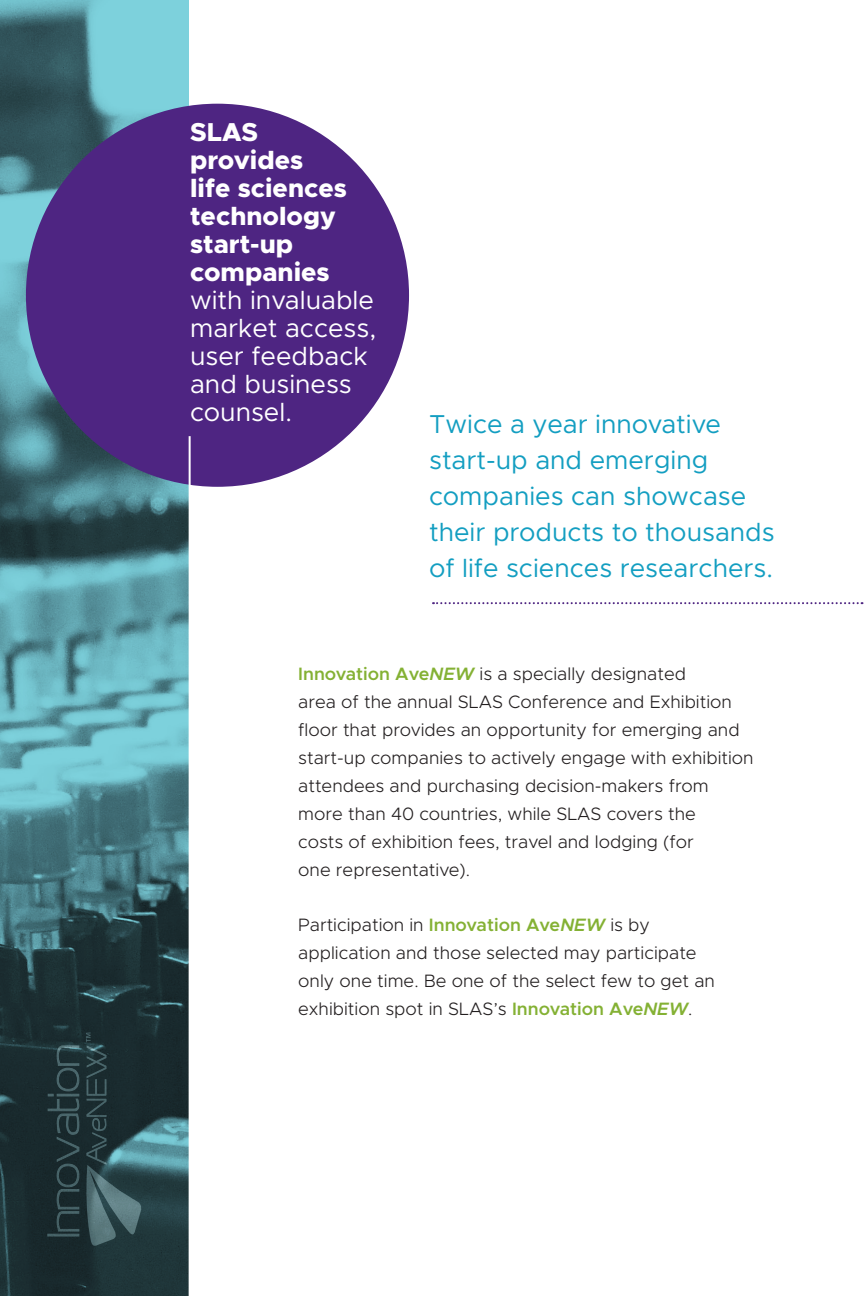
<style>
.page{position:relative;width:864px;height:1296px;background:#fff}
.page>*{position:absolute;margin:0;border:0;box-sizing:border-box;transform-origin:0 0}
.t1{font:26px/36px "Metropolis";color:#139ec1}
.t2{font:26px/28px "Metropolis";color:#fff}
.t3{font:800 26px/28px "Metropolis";color:#fff}
.t4{font:300 18px/28px "Metropolis";color:#231f20}
.s1{font-weight:600;color:#84b134}
.s2{font-weight:600;font-style:italic;color:#84b134}
</style>
<div class="page">
<svg style="left:433px;top:602px;width:430px;height:2px"></svg>
<img style="left:0;top:0;width:189px;height:1296px">
<hr style="left:48px;top:1234px;width:31px;height:2px;background:#fff">
<svg style="left:47px;top:1045px;width:33px;height:187px;background:#23363a"></svg>
<svg style="left:86px;top:1032px;width:57px;height:216px;background:#2f484c"></svg>
<div style="left:26px;top:104px;width:383px;height:383px;background:#4e2582;border-radius:50%"></div>
<hr style="left:189px;top:436px;width:2px;height:860px;background:#fff">
<h1 class="t3" style="left:190px;top:118px;width:158px">SLAS provides life sciences technology start-up companies</h1>
<h1 class="t2" style="left:190px;top:286px;width:188px">with invaluable market access, user feedback and business counsel.</h1>
<h1 class="t1" style="left:429px;top:406px;width:347px">Twice a year innovative start-up and emerging companies can showcase their products to thousands of life sciences researchers.</h1>
<p class="t4" style="left:298px;top:660px;width:457px"><span class="s1">Innovation Ave</span><span class="s2">NEW</span> is a specially designated<br>area of the annual SLAS Conference and Exhibition floor that provides an opportunity for emerging and start-up companies to actively engage with exhibition attendees and purchasing decision-makers from more than 40 countries, while SLAS covers the<br>costs of exhibition fees, travel and lodging (for<br>one representative).</p>
<p class="t4" style="left:298px;top:911px;width:418px">Participation in <span class="s1">Innovation Ave</span><span class="s2">NEW</span> is by application and those selected may participate only one time. Be one of the select few to get an exhibition spot in SLAS’s <span class="s1">Innovation Ave</span><span class="s2">NEW</span>.</p>
</div>
